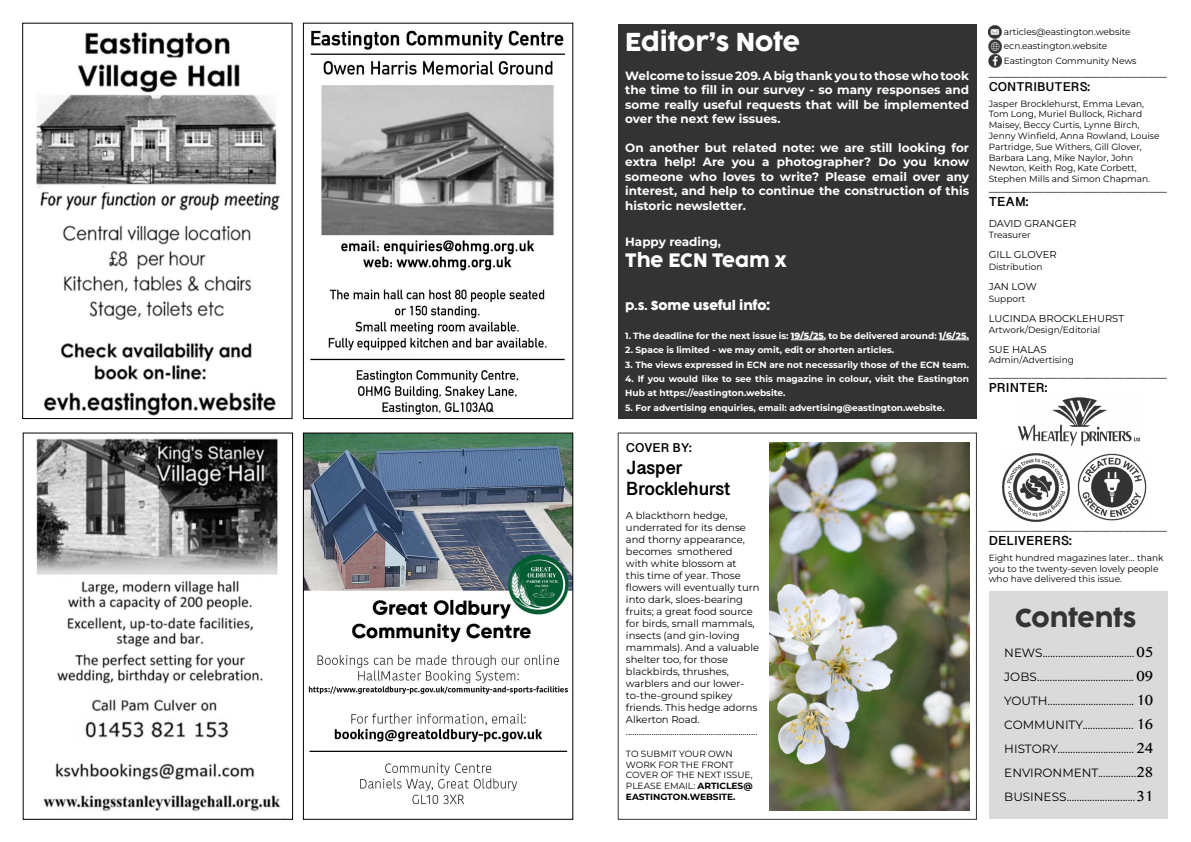
<style>
.page{position:relative;width:1191px;height:842px;background:#fff}
.page>*{position:absolute;margin:0;border:0;box-sizing:border-box;transform-origin:0 0}
.t1{font:24px "Cocogoose Pro Trial";color:#fff}
.t2{font:24px "Cocogoose Pro Trial";color:#333}
.t3{font:700 18px/21.6px "Telugu Sangam MN";color:#000}
.t4{font:18px/24px "Telugu MN";color:#000;text-align:justify}
.t5{font:18px "Cocogoose Pro Trial";color:#fff}
.t6{font:12.3px "Minion Pro";color:#000}
.t7{font:700 12.3px "Telugu Sangam MN";color:#000}
.t8{font:700 12px/14.4px "Montserrat";color:#fff;text-align:justify}
.t9{font:12px/24px "Montserrat";color:#000}
.t10{font:700 12px "Telugu Sangam MN";color:#000}
.t11{font:700 12px "Cocogoose Pro Trial";color:#fff}
.t12{font:10px/12px "Montserrat";color:#000}
.t13{font:9px/10.8px "Montserrat";color:#000}
.t14{font:700 9px/14.4px "Montserrat";color:#fff}
.s1{font-weight:400}
.s2{font-weight:800}
.s3{font-weight:700}
</style>
<div class="page">
<div style="left:618px;top:24px;width:359px;height:395px;background:#333"></div>
<hr style="left:791px;top:340px;width:33px;height:1px;background:#fff">
<hr style="left:938px;top:340px;width:31px;height:1px;background:#fff">
<div style="left:989px;top:591px;width:178px;height:228px;background:#dadada"></div>
<div style="left:617px;top:432px;width:360px;height:388px;border:1px solid #333"></div>
<img style="left:1001px;top:453px;width:69px;height:69px">
<img style="left:1077px;top:453px;width:70px;height:68px">
<img style="left:1017px;top:397px;width:123px;height:49px">
<img style="left:988px;top:25px;width:14px;height:43px">
<img style="left:769px;top:442px;width:200px;height:368px">
<img style="left:36px;top:32px;width:244px;height:384px">
<div style="left:22px;top:23px;width:270px;height:396px;border:1px solid #000"></div>
<img style="left:310px;top:30px;width:255px;height:385px">
<div style="left:303px;top:23px;width:270px;height:396px;border:1px solid #000"></div>
<img style="left:36px;top:438px;width:249px;height:380px">
<div style="left:23px;top:432px;width:270px;height:388px;border:1px solid #000"></div>
<img style="left:305px;top:434px;width:266px;height:371px">
<div style="left:303px;top:432px;width:270px;height:388px;border:1px solid #000"></div>
<h1 class="t1" style="left:625px;top:29px;width:176px">Editor’s Note</h1>
<h3 class="t8" style="left:625px;top:68px;width:345px">Welcome to issue 209. A big thank you to those who took the time to fill in our survey - so many responses and some really useful requests that will be implemented over the next few issues.</h3>
<h3 class="t8" style="left:625px;top:140px;width:345px">On another but related note: we are still looking for extra help! Are you a photographer? Do you know someone who loves to write? Please email over any interest, and help to continue the construction of this historic newsletter.</h3>
<h3 class="t8" style="left:625px;top:234px;width:97px">Happy reading,</h3>
<h2 class="t5" style="left:625px;top:251px;width:163px">The ECN Team x</h2>
<h3 class="t11" style="left:625px;top:299px;width:146px"><span class="s1">p.s.</span> Some useful info:</h3>
<p class="t14" style="left:625px;top:328px;width:345px">1. The deadline for the next issue is: <span class="s2">19/5/25</span>, to be delivered around: <span class="s2">1/6/25.</span></p>
<p class="t14" style="left:625px;top:342px;width:270px">2. Space is limited - we may omit, edit or shorten articles.</p>
<p class="t14" style="left:625px;top:357px;width:345px">3. The views expressed in ECN are not necessarily those of the ECN team.</p>
<p class="t14" style="left:625px;top:371px;width:345px">4. If you would like to see this magazine in colour, visit the Eastington<br>Hub at https://eastington.website.</p>
<p class="t14" style="left:625px;top:400px;width:321px">5. For advertising enquiries, email: advertising@eastington.website.</p>
<h3 class="t10" style="left:626px;top:441px;width:67px">COVER BY:</h3>
<h2 class="t3" style="left:626px;top:457px;width:106px">Jasper<br>Brocklehurst</h2>
<p class="t12" style="left:626px;top:509px;width:135px">A blackthorn hedge, underrated for its dense and thorny appearance, becomes smothered<br>with white blossom at<br>this time of year. Those flowers will eventually turn into dark, sloes-bearing fruits; a great food source for birds, small mammals, insects (and gin-loving mammals). And a valuable shelter too, for those blackbirds, thrushes, warblers and our lower&shy;to-the-ground spikey friends. This hedge adorns<br>Alkerton Road. ..............................................................</p>
<p class="t13" style="left:626px;top:748px;width:128px">TO SUBMIT YOUR OWN<br>WORK FOR THE FRONT<br>COVER OF THE NEXT ISSUE,<br>PLEASE EMAIL: <span class="s3">ARTICLES@<br>EASTINGTON.WEBSITE.</span></p>
<p class="t13" style="left:1003px;top:24px;width:134px;line-height:14.8px">articles@eastington.website ecn.eastington.website<br>Eastington Community News</p>
<h3 class="t6" style="left:988px;top:64px;width:180px">_____________________________</h3>
<h3 class="t10" style="left:988px;top:80px;width:103px">CONTRIBUTERS:</h3>
<p class="t13" style="left:988px;top:98px;width:172px">Jasper Brocklehurst, Emma Levan, Tom Long, Muriel Bullock, Richard Maisey, Beccy Curtis, Lynne Birch, Jenny Winfield, Anna Rowland, Louise Partridge, Sue Withers, Gill Glover, Barbara Lang, Mike Naylor, John Newton, Keith Rog, Kate Corbett, Stephen Mills and Simon Chapman.</p>
<h3 class="t6" style="left:988px;top:179px;width:180px">_____________________________</h3>
<h3 class="t7" style="left:988px;top:195px;width:41px">TEAM:</h3>
<p class="t12" style="left:988px;top:217px;width:89px">DAVID GRANGER</p>
<p class="t13" style="left:988px;top:229px;width:44px">Treasurer</p>
<p class="t12" style="left:988px;top:248px;width:70px">GILL GLOVER</p>
<p class="t13" style="left:988px;top:261px;width:55px">Distribution</p>
<p class="t12" style="left:988px;top:280px;width:50px">JAN LOW</p>
<p class="t13" style="left:988px;top:293px;width:38px">Support</p>
<p class="t12" style="left:988px;top:312px;width:137px">LUCINDA BROCKLEHURST</p>
<p class="t13" style="left:988px;top:324px;width:113px">Artwork/Design/Editorial</p>
<p class="t12" style="left:988px;top:343px;width:59px">SUE HALAS</p>
<p class="t13" style="left:988px;top:355px;width:87px">Admin/Advertising</p>
<h3 class="t6" style="left:988px;top:365px;width:180px">_____________________________</h3>
<h3 class="t7" style="left:988px;top:381px;width:60px">PRINTER:</h3>
<h3 class="t6" style="left:988px;top:518px;width:180px">_____________________________</h3>
<h3 class="t7" style="left:988px;top:533px;width:84px">DELIVERERS:</h3>
<p class="t13" style="left:988px;top:552px;width:176px">Eight hundred magazines later... thank you to the twenty-seven lovely people who have delivered this issue.</p>
<h1 class="t2" style="left:1015px;top:604px;width:122px">Contents</h1>
<p class="t9" style="left:1004px;top:640px;width:133px">NEWS....................................<br>JOBS......................................<br>YOUTH..................................<br>COMMUNITY....................<br>HISTORY..............................<br>ENVIRONMENT...............<br>BUSINESS...........................</p>
<h2 class="t4" style="left:1136px;top:639px;width:18px">05<br>09<br>10<br>16<br>24<br>28<br>31</h2>
</div>
